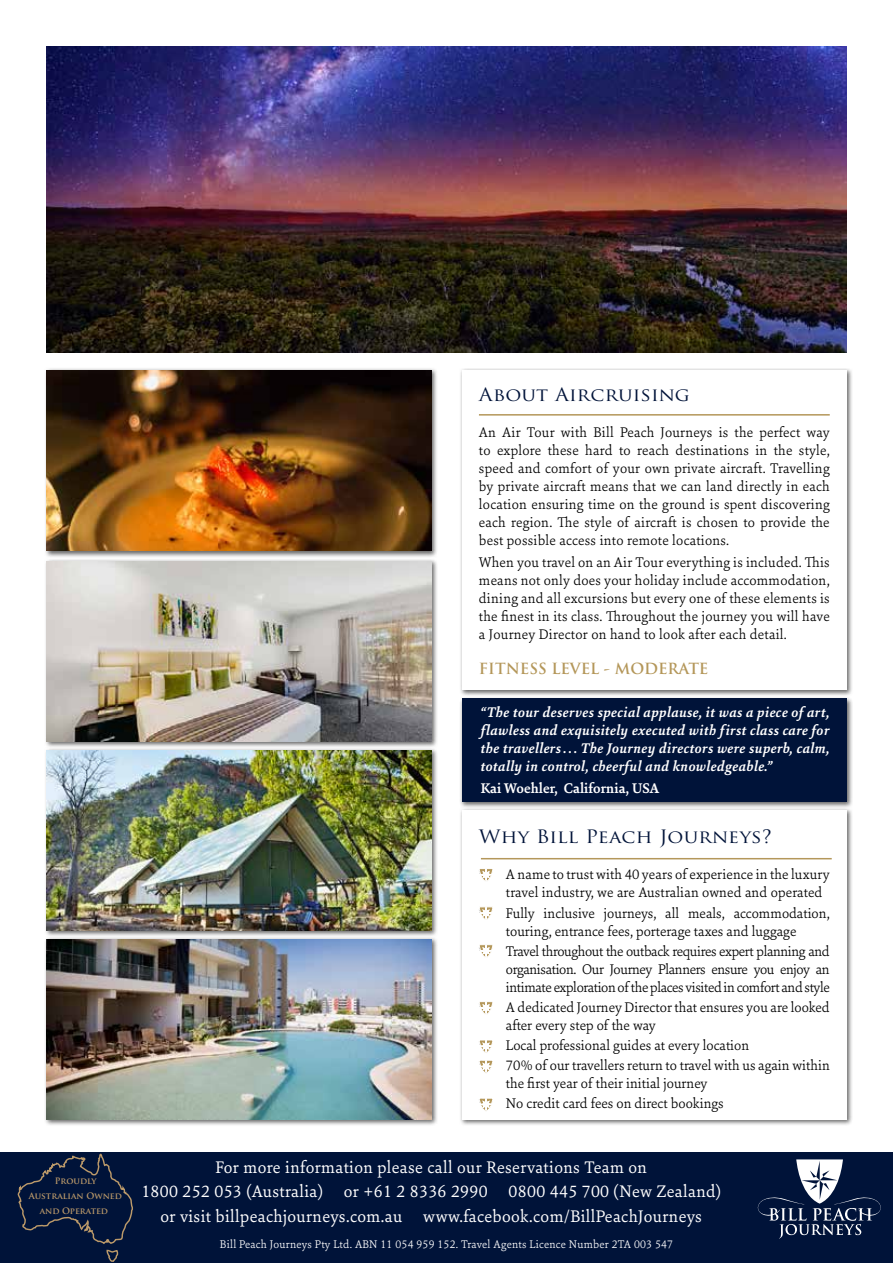
<style>
.page{position:relative;width:893px;height:1263px;background:#fff}
.page>*{position:absolute;margin:0;border:0;box-sizing:border-box;transform-origin:0 0}
.t1{font:18px/24.6px "Sina Nova";letter-spacing:.02em;color:#fff;text-align:center}
.t2{font:18px "Trajan Pro";letter-spacing:.01em;color:#001339;scale:1.1 1}
.t3{font:300 15px/18px "Sina Nova";color:#000}
.t4{font:italic 700 15px/18px "Sina Nova";letter-spacing:.02em;color:#fff;text-align:justify}
.t5{font:700 15px "Sina Nova";color:#fff}
.t6{font:700 15px "Trajan Pro";color:#b4975a}
.t7{font:300 12px "Sina Nova";letter-spacing:.02em;color:#fff}
.t8{font:700 8.7px/14.7px "Trajan Pro";color:#bc9a6a;text-align:center}
</style>
<div class="page">
<img style="left:47px;top:47px;width:800px;height:306px">
<div style="left:459px;top:368px;width:395px;height:328px;background:#000;opacity:.6"></div>
<div style="left:462px;top:370px;width:385px;height:320px;background:#fff"></div>
<hr style="left:479px;top:414px;width:351px;height:2px;background:#b4975a">
<div style="left:0;top:1152px;width:893px;height:111px;background:#001339"></div>
<svg style="left:758px;top:1159px;width:123px;height:79px"></svg>
<div style="left:460px;top:696px;width:393px;height:112px;background:#000;opacity:.6"></div>
<div style="left:462px;top:698px;width:385px;height:104px;background:#001339"></div>
<div style="left:45px;top:936px;width:393px;height:190px;background:#000;opacity:.6"></div>
<img style="left:47px;top:939px;width:384px;height:181px">
<div style="left:459px;top:807px;width:395px;height:320px;background:#000;opacity:.6"></div>
<div style="left:462px;top:810px;width:385px;height:310px;background:#fff"></div>
<hr style="left:481px;top:858px;width:351px;height:1px;background:#b4975a">
<svg style="left:479px;top:869px;width:14px;height:12px"></svg>
<svg style="left:479px;top:944px;width:14px;height:13px"></svg>
<svg style="left:479px;top:1002px;width:14px;height:12px"></svg>
<svg style="left:479px;top:1060px;width:14px;height:13px"></svg>
<svg style="left:479px;top:907px;width:14px;height:13px"></svg>
<svg style="left:479px;top:1098px;width:14px;height:13px"></svg>
<div style="left:44px;top:368px;width:394px;height:190px;background:#000;opacity:.6"></div>
<img style="left:47px;top:370px;width:384px;height:181px">
<svg style="left:17px;top:1153px;width:116px;height:109px"></svg>
<div style="left:44px;top:747px;width:394px;height:190px;background:#000;opacity:.6"></div>
<img style="left:47px;top:750px;width:385px;height:181px">
<div style="left:44px;top:558px;width:394px;height:190px;background:#000;opacity:.6"></div>
<img style="left:47px;top:561px;width:385px;height:181px">
<svg style="left:479px;top:1040px;width:14px;height:13px"></svg>
<p class="t8" style="left:29px;top:1174px;width:95px">Proudly<br>Australian Owned and Operated</p>
<p class="t2" style="left:479px;top:383px;width:193px">About Aircruising</p>
<p class="t3" style="left:479px;top:422px;width:352px;text-align:justify">An Air Tour with Bill Peach Journeys is the perfect way to explore these hard to reach destinations in the style, speed and comfort of your own private aircraft. Travelling by private aircraft means that we can land directly in each location ensuring time on the ground is spent discovering each region. The style of aircraft is chosen to provide the best possible access into remote locations.</p>
<p class="t3" style="left:479px;top:553px;width:352px;text-align:justify">When you travel on an Air Tour everything is included. This means not only does your holiday include accommodation, dining and all excursions but every one of these elements is the finest in its class. Throughout the journey you will have a Journey Director on hand to look after each detail.</p>
<p class="t6" style="left:479px;top:659px;width:231px">FITNESS LEVEL - MODERATE</p>
<p class="t4" style="left:481px;top:703px;width:350px">“The tour deserves special applause, it was a piece of art, flawless and exquisitely executed with first class care for the travellers . . . The Journey directors were superb, calm, totally in control, cheerful and knowledgeable.”</p>
<p class="t5" style="left:481px;top:778px;width:180px">Kai Woehler, California, USA</p>
<p class="t2" style="left:479px;top:825px;width:268px">Why Bill Peach Journeys?</p>
<p class="t3" style="left:506px;top:865px;width:325px;text-indent:-27px">* A name to trust with 40 years of experience in the luxury travel industry, we are Australian owned and operated</p>
<p class="t3" style="left:479px;top:903px;width:352px;text-align:center">* Fully inclusive journeys, all meals, accommodation, touring, entrance fees, porterage taxes and luggage</p>
<p class="t3" style="left:506px;top:941px;width:325px;text-align:justify;text-indent:-27px">* Travel throughout the outback requires expert planning and organisation. Our Journey Planners ensure you enjoy an intimate exploration of the places visited in comfort and style</p>
<p class="t3" style="left:506px;top:997px;width:325px;text-indent:-27px">* A dedicated Journey Director that ensures you are looked after every step of the way</p>
<p class="t3" style="left:479px;top:1034px;width:352px;line-height:20.1px">* Local professional guides at every location<br>* 70% of our travellers return to travel with us again within</p>
<p class="t3" style="left:479px;top:1073px;width:246px;line-height:20.1px;text-indent:27px">the first year of their initial journey<br>* No credit card fees on direct bookings</p>
<p class="t1" style="left:141px;top:1154px;width:581px">For more information please call our Reservations Team on<br>1800 252 053 (Australia) or +61 2 8336 2990 0800 445 700 (New Zealand) or visit billpeachjourneys.com.au www.facebook.com/BillPeachJourneys</p>
<p class="t7" style="left:220px;top:1236px;width:455px">Bill Peach Journeys Pty Ltd. ABN 11 054 959 152. Travel Agents Licence Number 2TA 003 547</p>
</div>
